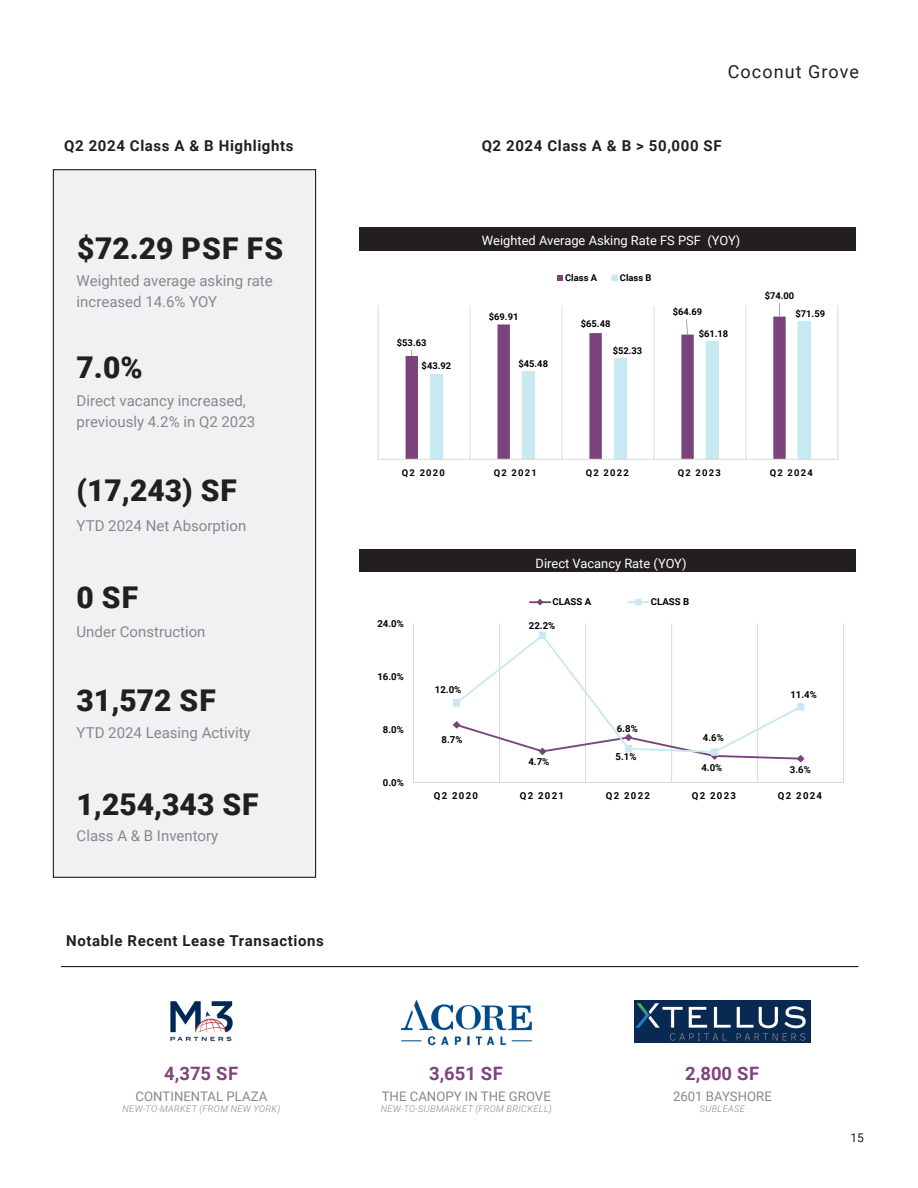
<style>
.page{position:relative;width:918px;height:1188px;background:#fff}
.page>*{position:absolute;margin:0;border:0;box-sizing:border-box;transform-origin:0 0}
.PARAGRAPH{font:900 30px "Roboto";color:#231f20}
.PARAGRAPH-2{font:700 18.45px "Roboto";color:#7d447e}
.t1{font:18px "Roboto";letter-spacing:.06em;color:#231f20}
.PARAGRAPH-3{font:15px/21px "Roboto";color:#86888b}
.PARAGRAPH-4{font:700 15px "Roboto";letter-spacing:.04em;color:#231f20}
.PARAGRAPH-5{font:13.2px "Roboto";color:#86888b}
.PARAGRAPH-6{font:12.9px "Roboto";color:#fff}
.t2{font:12px "Roboto";color:#231f20}
.t3{font:700 9.6px "Roboto";letter-spacing:.135em;color:#000}
.t4{font:700 9.3px "Roboto";color:#000}
.PARAGRAPH-7{font:italic 300 9.3px "Roboto";letter-spacing:.035em;color:#86888b}
</style>
<div class="page">
<div style="left:53px;top:170px;width:263px;height:707px;background:#f0f1f2"></div>
<div style="left:53px;top:169px;width:263px;height:709px;border:1px solid #231f20"></div>
<div style="left:359px;top:227px;width:497px;height:23px;background:#231f20"></div>
<div style="left:359px;top:550px;width:497px;height:22px;background:#231f20"></div>
<img style="left:401px;top:1000px;width:132px;height:46px">
<img style="left:170px;top:1001px;width:63px;height:41px">
<img style="left:634px;top:1000px;width:176px;height:42px">
<hr style="left:61px;top:966px;width:797px;height:1px;background:#231f20">
<hr style="left:378px;top:305px;width:1px;height:154px;background:#d9d9d9">
<hr style="left:470px;top:305px;width:1px;height:154px;background:#d9d9d9">
<hr style="left:562px;top:305px;width:1px;height:154px;background:#d9d9d9">
<hr style="left:654px;top:305px;width:1px;height:154px;background:#d9d9d9">
<hr style="left:746px;top:305px;width:1px;height:154px;background:#d9d9d9">
<hr style="left:838px;top:305px;width:1px;height:154px;background:#d9d9d9">
<svg style="left:406px;top:317px;width:380px;height:142px"></svg>
<svg style="left:430px;top:321px;width:381px;height:138px"></svg>
<hr style="left:378px;top:459px;width:460px;height:1px;background:#d9d9d9">
<svg style="left:686px;top:319px;width:2px;height:16px"></svg>
<svg style="left:779px;top:303px;width:1px;height:14px"></svg>
<svg style="left:557px;top:275px;width:6px;height:6px"></svg>
<svg style="left:612px;top:275px;width:6px;height:6px"></svg>
<hr style="left:499px;top:623px;width:1px;height:160px;background:#d9d9d9">
<hr style="left:585px;top:623px;width:1px;height:160px;background:#d9d9d9">
<hr style="left:671px;top:623px;width:1px;height:160px;background:#d9d9d9">
<hr style="left:757px;top:623px;width:1px;height:160px;background:#d9d9d9">
<hr style="left:843px;top:623px;width:1px;height:160px;background:#d9d9d9">
<hr style="left:413px;top:623px;width:1px;height:160px;background:#d9d9d9">
<hr style="left:414px;top:782px;width:430px;height:1px;background:#d9d9d9">
<svg style="left:453px;top:633px;width:352px;height:130px"></svg>
<div style="left:453px;top:700px;width:7px;height:6px;background:#c8e9f1"></div>
<div style="left:453px;top:699px;width:7px;height:8px;border:1px solid #c8e9f1"></div>
<div style="left:539px;top:632px;width:7px;height:7px;background:#c8e9f1"></div>
<div style="left:625px;top:745px;width:7px;height:7px;background:#c8e9f1"></div>
<div style="left:711px;top:748px;width:7px;height:8px;background:#c8e9f1;border:1px solid #c8e9f1"></div>
<div style="left:797px;top:703px;width:7px;height:8px;background:#c8e9f1;border:1px solid #c8e9f1"></div>
<hr style="left:530px;top:601px;width:20px;height:2px;background:#7a437d">
<svg style="left:536px;top:599px;width:8px;height:7px"></svg>
<hr style="left:628px;top:601px;width:21px;height:2px;background:#c8e9f1">
<div style="left:635px;top:599px;width:7px;height:6px;background:#c8e9f1;border:1px solid #c8e9f1"></div>
<p class="t1" style="left:728px;top:59px;width:133px">Coconut Grove</p>
<p class="PARAGRAPH-4" style="left:64px;top:135px;width:231px">Q2 2024 Class A &amp; B Highlights</p>
<p class="PARAGRAPH-4" style="left:482px;top:135px;width:241px">Q2 2024 Class A &amp; B &gt; 50,000 SF</p>
<p class="PARAGRAPH" style="left:77px;top:227px;width:208px">$72.29 PSF FS</p>
<p class="PARAGRAPH-3" style="left:77px;top:270px;width:198px">Weighted average asking rate increased 14.6% YOY</p>
<p class="PARAGRAPH" style="left:77px;top:347px;width:68px">7.0%</p>
<p class="PARAGRAPH-3" style="left:77px;top:390px;width:180px">Direct vacancy increased, previously 4.2% in Q2 2023</p>
<p class="PARAGRAPH" style="left:77px;top:469px;width:162px">(17,243) SF</p>
<p class="PARAGRAPH-3" style="left:77px;top:514px;width:171px">YTD 2024 Net Absorption</p>
<p class="PARAGRAPH" style="left:77px;top:576px;width:63px">0 SF</p>
<p class="PARAGRAPH-3" style="left:77px;top:621px;width:130px">Under Construction</p>
<p class="PARAGRAPH" style="left:77px;top:680px;width:141px">31,572 SF</p>
<p class="PARAGRAPH-3" style="left:77px;top:721px;width:176px">YTD 2024 Leasing Activity</p>
<p class="PARAGRAPH" style="left:77px;top:783px;width:184px">1,254,343 SF</p>
<p class="PARAGRAPH-3" style="left:77px;top:825px;width:143px">Class A &amp; B Inventory</p>
<p class="PARAGRAPH-4" style="left:66px;top:930px;width:259px">Notable Recent Lease Transactions</p>
<p class="PARAGRAPH-2" style="left:164px;top:1060px;width:75px">4,375 SF</p>
<p class="PARAGRAPH-5" style="left:136px;top:1087px;width:133px">CONTINENTAL PLAZA</p>
<p class="PARAGRAPH-7" style="left:123px;top:1102px;width:159px">NEW-TO-MARKET (FROM NEW YORK)</p>
<p class="PARAGRAPH-6" style="left:482px;top:232px;width:260px">Weighted Average Asking Rate FS PSF (YOY)</p>
<p class="t4" style="left:397px;top:336px;width:31px">$53.63</p>
<p class="t4" style="left:489px;top:310px;width:31px">$69.91</p>
<p class="t4" style="left:422px;top:359px;width:31px">$43.92</p>
<p class="t4" style="left:518px;top:357px;width:31px">$45.48</p>
<p class="t4" style="left:565px;top:271px;width:33px">Class A</p>
<p class="t4" style="left:620px;top:271px;width:33px">Class B</p>
<p class="t4" style="left:581px;top:317px;width:31px">$65.48</p>
<p class="t4" style="left:613px;top:344px;width:31px">$52.33</p>
<p class="t4" style="left:673px;top:305px;width:31px">$64.69</p>
<p class="t4" style="left:699px;top:327px;width:31px">$61.18</p>
<p class="t4" style="left:765px;top:289px;width:31px">$74.00</p>
<p class="t4" style="left:796px;top:307px;width:31px">$71.59</p>
<p class="t4" style="left:402px;top:466px;width:45px">Q2 2020</p>
<p class="t4" style="left:494px;top:466px;width:45px">Q2 2021</p>
<p class="t4" style="left:586px;top:466px;width:45px">Q2 2022</p>
<p class="t4" style="left:678px;top:466px;width:45px">Q2 2023</p>
<p class="t4" style="left:770px;top:466px;width:45px">Q2 2024</p>
<p class="PARAGRAPH-6" style="left:536px;top:554px;width:153px">Direct Vacancy Rate (YOY)</p>
<p class="t3" style="left:377px;top:616px;width:28px">24.0%</p>
<p class="t3" style="left:377px;top:669px;width:28px">16.0%</p>
<p class="t3" style="left:383px;top:722px;width:22px">8.0%</p>
<p class="t3" style="left:383px;top:775px;width:22px">0.0%</p>
<p class="t3" style="left:553px;top:595px;width:40px">CLASS A</p>
<p class="t3" style="left:651px;top:595px;width:40px">CLASS B</p>
<p class="t3" style="left:435px;top:683px;width:28px">12.0%</p>
<p class="t3" style="left:442px;top:733px;width:22px">8.7%</p>
<p class="t3" style="left:529px;top:618px;width:28px">22.2%</p>
<p class="t3" style="left:528px;top:755px;width:22px">4.7%</p>
<p class="t3" style="left:617px;top:722px;width:22px">6.8%</p>
<p class="t3" style="left:616px;top:750px;width:22px">5.1%</p>
<p class="t3" style="left:703px;top:731px;width:22px">4.6%</p>
<p class="t3" style="left:790px;top:688px;width:28px">11.4%</p>
<p class="t3" style="left:701px;top:761px;width:22px">4.0%</p>
<p class="t3" style="left:790px;top:763px;width:22px">3.6%</p>
<p class="t3" style="left:434px;top:789px;width:46px">Q2 2020</p>
<p class="t3" style="left:520px;top:789px;width:46px">Q2 2021</p>
<p class="t3" style="left:606px;top:789px;width:46px">Q2 2022</p>
<p class="t3" style="left:692px;top:789px;width:46px">Q2 2023</p>
<p class="t3" style="left:778px;top:789px;width:46px">Q2 2024</p>
<p class="PARAGRAPH-2" style="left:429px;top:1060px;width:75px">3,651 SF</p>
<p class="PARAGRAPH-5" style="left:382px;top:1087px;width:171px">THE CANOPY IN THE GROVE</p>
<p class="PARAGRAPH-7" style="left:381px;top:1102px;width:173px">NEW-TO-SUBMARKET (FROM BRICKELL)</p>
<p class="PARAGRAPH-2" style="left:685px;top:1061px;width:75px">2,800 SF</p>
<p class="PARAGRAPH-5" style="left:673px;top:1087px;width:100px">2601 BAYSHORE</p>
<p class="PARAGRAPH-7" style="left:700px;top:1103px;width:47px">SUBLEASE</p>
<p class="t2" style="left:851px;top:1129px;width:15px">15</p>
</div>
